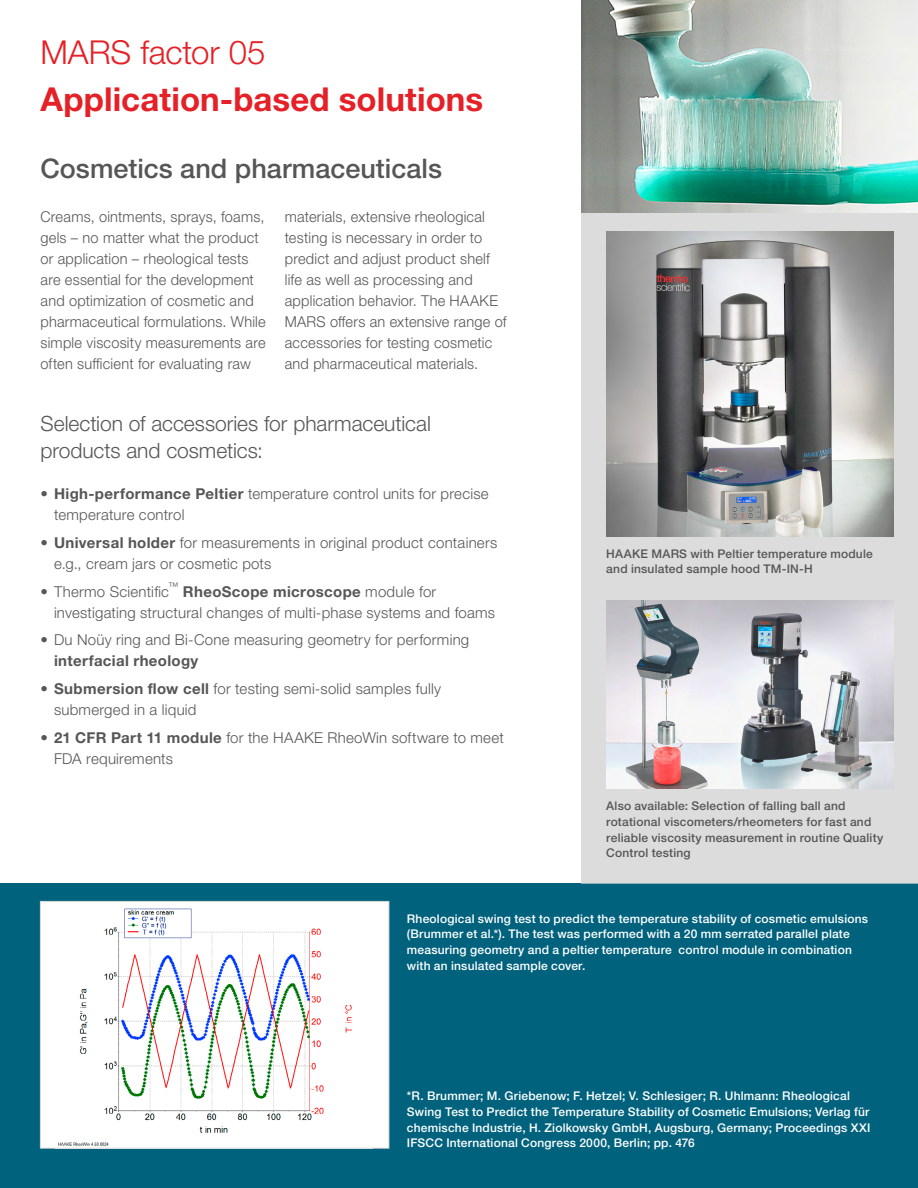
<style>
.page{position:relative;width:918px;height:1188px;background:#fff}
.page>*{position:absolute;margin:0;border:0;box-sizing:border-box;transform-origin:0 0}
.t1{font:700 33px "Helvetica Neue LTW1 G";letter-spacing:.005em;color:#e52026}
.t2{font:300 33px "Helvetica Neue LTW1 G";letter-spacing:-.005em;color:#e52026}
.t3{font:500 27px "Helvetica Neue LTW1 G";color:#565656}
.t4{font:300 21px/27px "Helvetica Neue LTW1 G";color:#565656}
.t5{font:300 15px/21px "Helvetica Neue LTW1 G";letter-spacing:.015em;color:#565656}
.t6{font:700 15px "Helvetica Neue LTW1 G";letter-spacing:.025em;color:#565656}
.t7{font:500 12px/15.8px "Helvetica Neue LTW1 G";letter-spacing:.02em;color:#fff}
.t8{font:500 12px/15.8px "Helvetica Neue LTW1 G";letter-spacing:.015em;color:#565656}
.t9{font:300 10.5px "Helvetica Neue LTW1 G";color:#565656}
.s1{font-weight:700}
</style>
<div class="page">
<div style="left:0;top:884px;width:918px;height:304px;background:#00627d"></div>
<div style="left:581px;top:213px;width:337px;height:671px;background:#dcdcdc"></div>
<img style="left:606px;top:232px;width:287px;height:305px">
<img style="left:606px;top:600px;width:288px;height:189px">
<img style="left:581px;top:0;width:337px;height:213px">
<div style="left:40px;top:901px;width:349px;height:247px;background:#fff"></div>
<img style="left:58px;top:908px;width:294px;height:238px">
<div style="left:40px;top:901px;width:349px;height:247px;border:1px solid #d1d2d2"></div>
<h1 class="t2" style="left:40px;top:32px;width:227px">MARS factor 05</h1>
<h1 class="t1" style="left:40px;top:78px;width:444px">Application-based solutions</h1>
<h2 class="t3" style="left:40px;top:152px;width:403px">Cosmetics and pharmaceuticals</h2>
<p class="t5" style="left:41px;top:206px;width:227px">Creams, ointments, sprays, foams, gels – no matter what the product or application – rheological tests are essential for the development and optimization of cosmetic and pharmaceutical formulations. While simple viscosity measurements are often sufficient for evaluating raw</p>
<p class="t5" style="left:285px;top:206px;width:223px">materials, extensive rheological testing is necessary in order to predict and adjust product shelf life as well as processing and application behavior. The HAAKE<br>MARS offers an extensive range of accessories for testing cosmetic and pharmaceutical materials.</p>
<h3 class="t4" style="left:41px;top:410px;width:392px">Selection of accessories for pharmaceutical products and cosmetics:</h3>
<p class="t5" style="left:54px;top:483px;width:436px;text-indent:-13px"><span class="s1">• High-performance Peltier</span> temperature control units for precise temperature control</p>
<p class="t5" style="left:54px;top:532px;width:445px;text-indent:-14px"><span class="s1">• Universal holder</span> for measurements in original product containers e.g., cream jars or cosmetic pots</p>
<p class="t5" style="left:41px;top:581px;width:130px">• Thermo Scientific</p>
<p class="t9" style="left:168px;top:580px;width:12px">™</p>
<p class="t5" style="left:54px;top:581px;width:443px;text-indent:129px"><span class="s1">RheoScope microscope</span> module for investigating structural changes of multi-phase systems and foams</p>
<p class="t5" style="left:41px;top:630px;width:430px">• Du Noüy ring and Bi-Cone measuring geometry for performing</p>
<p class="t6" style="left:54px;top:652px;width:146px">interfacial rheology</p>
<p class="t5" style="left:54px;top:678px;width:389px;text-indent:-13px"><span class="s1">• Submersion flow cell</span> for testing semi-solid samples fully submerged in a liquid</p>
<p class="t5" style="left:54px;top:727px;width:451px;text-indent:-13px"><span class="s1">• 21 CFR Part 11 module</span> for the HAAKE RheoWin software to meet<br>FDA requirements</p>
<p class="t8" style="left:606px;top:546px;width:268px">HAAKE MARS with Peltier temperature module and insulated sample hood TM-IN-H</p>
<p class="t8" style="left:606px;top:798px;width:279px">Also available: Selection of falling ball and rotational viscometers/rheometers for fast and reliable viscosity measurement in routine Quality Control testing</p>
<p class="t7" style="left:407px;top:911px;width:463px">Rheological swing test to predict the temperature stability of cosmetic emulsions (Brummer et al.*). The test was performed with a 20 mm serrated parallel plate measuring geometry and a peltier temperature control module in combination with an insulated sample cover.</p>
<p class="t7" style="left:407px;top:1088px;width:465px">*R. Brummer; M. Griebenow; F. Hetzel; V. Schlesiger; R. Uhlmann: Rheological Swing Test to Predict the Temperature Stability of Cosmetic Emulsions; Verlag für chemische Industrie, H. Ziolkowsky GmbH, Augsburg, Germany; Proceedings XXI IFSCC International Congress 2000, Berlin; pp. 476</p>
</div>
